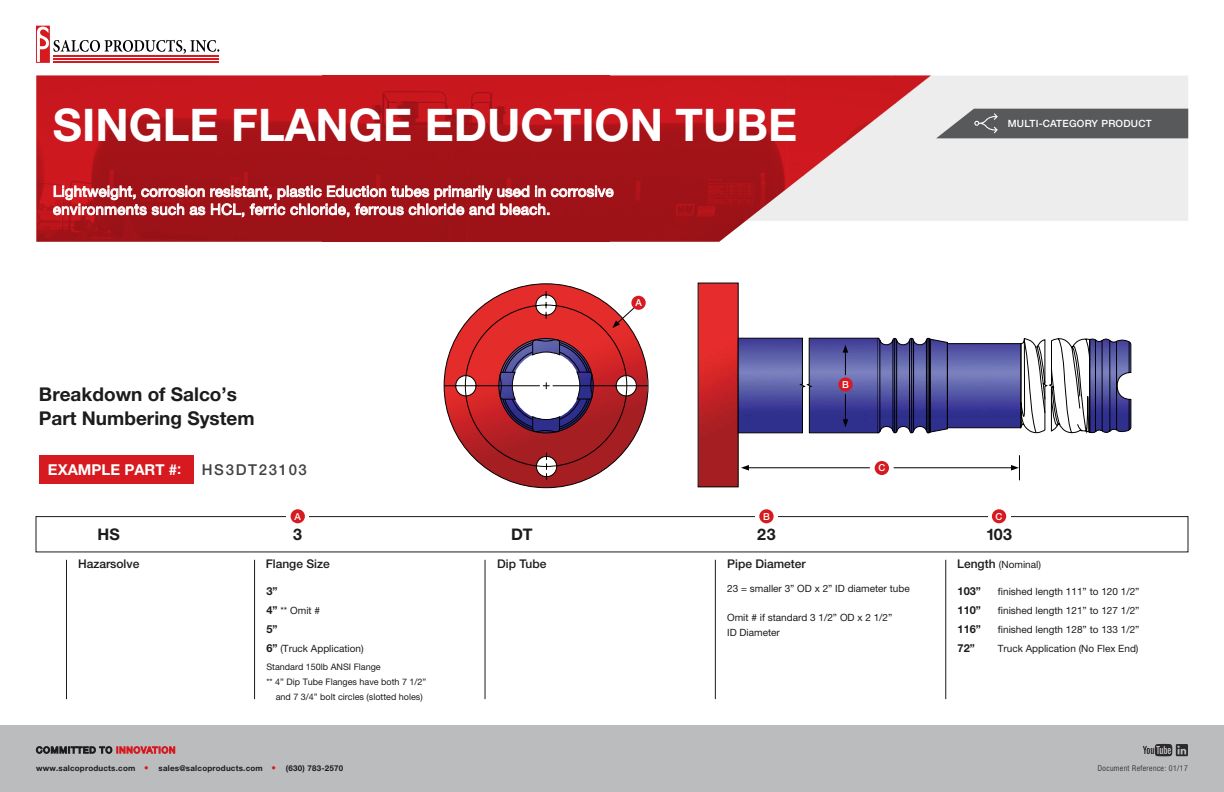
<style>
.page{position:relative;width:1224px;height:792px;background:#fff}
.page>*{position:absolute;margin:0;border:0;box-sizing:border-box;transform-origin:0 0}
.t1{font:700 45px "Helvetica Neue LT Pro";color:#fff}
.t2{font:700 19px/24px "Helvetica Neue LT Pro";color:#1c1c1c}
.t3{font:700 16px "Helvetica Neue LT Pro";color:#1c1c1c}
.t4{font:15px/18px "Helvetica Neue LT Pro";letter-spacing:.01em;color:#fff}
.t5{font:700 15px "Helvetica Neue LT Pro";color:#fff}
.t6{font:500 15px "Helvetica Neue LT Pro";letter-spacing:.11em;color:#414042}
.t7{font:500 12px "Helvetica Neue LT Pro";color:#1c1c1c}
.t8{font:700 11px "Helvetica Neue LT Pro";color:#1c1c1c}
.t9{font:10px/15px "Helvetica Neue LT Pro";color:#1c1c1c}
.t10{font:500 10px "Helvetica Neue LT Pro";letter-spacing:.025em;color:#fff}
.t11{font:500 9.6px "Helvetica Neue LT Pro";color:#fff}
.t12{font:9px "Helvetica Neue LT Pro";color:#1c1c1c}
.t13{font:700 8px "Helvetica Neue LT Pro";letter-spacing:.025em;color:#1c1c1c}
.t14{font:300 condensed 8px "Helvetica Neue LT Pro";letter-spacing:.05em;color:#1c1c1c}
.s1{font-weight:500}
.s2{font-weight:700;font-size:11px}
.s3{font-weight:500;font-size:12px}
.s4{font-weight:400;font-size:9px;color:#d71920}
</style>
<div class="page">
<div style="left:39px;top:455px;width:155px;height:29px;background:#d71920"></div>
<svg style="left:698px;top:283px;width:434px;height:204px"></svg>
<svg style="left:455px;top:283px;width:190px;height:205px"></svg>
<svg style="left:444px;top:339px;width:205px;height:94px"></svg>
<svg style="left:612px;top:307px;width:23px;height:21px"></svg>
<div style="left:0;top:726px;width:1224px;height:66px;background:#babcbe"></div>
<svg style="left:36px;top:746px;width:139px;height:8px"></svg>
<svg style="left:1143px;top:744px;width:45px;height:12px"></svg>
<div style="left:631px;top:296px;width:15px;height:14px;background:#d71920;border-radius:50%"></div>
<div style="left:838px;top:377px;width:15px;height:15px;background:#d71920;border-radius:50%"></div>
<div style="left:875px;top:461px;width:14px;height:14px;background:#d71920;border-radius:50%"></div>
<div style="left:36px;top:516px;width:1152px;height:36px;border:1px solid #1c1c1c"></div>
<hr style="left:254px;top:560px;width:1px;height:139px;background:#1c1c1c">
<hr style="left:66px;top:560px;width:1px;height:139px;background:#1c1c1c">
<svg style="left:988px;top:510px;width:22px;height:14px"></svg>
<hr style="left:485px;top:560px;width:1px;height:139px;background:#1c1c1c">
<hr style="left:715px;top:560px;width:1px;height:139px;background:#1c1c1c">
<hr style="left:946px;top:560px;width:1px;height:139px;background:#1c1c1c">
<div style="left:755px;top:509px;width:23px;height:14px;background:#fff"></div>
<div style="left:759px;top:509px;width:15px;height:14px;background:#d71920;border-radius:50%"></div>
<div style="left:992px;top:509px;width:14px;height:14px;background:#d71920;border-radius:50%"></div>
<svg style="left:287px;top:510px;width:22px;height:14px"></svg>
<div style="left:291px;top:509px;width:14px;height:14px;background:#d71920;border-radius:50%"></div>
<img style="left:36px;top:76px;width:683px;height:166px">
<svg style="left:36px;top:26px;width:183px;height:37px"></svg>
<svg style="left:53px;top:185px;width:561px;height:32px;background:#bc585c"></svg>
<svg style="left:719px;top:76px;width:469px;height:166px;background:#d7b1b3"></svg>
<h1 class="t1" style="left:53px;top:97px;width:746px">SINGLE FLANGE EDUCTION TUBE</h1>
<h3 class="t4" style="left:53px;top:182px;width:562px">Lightweight, corrosion resistant, plastic Eduction tubes primarily used in corrosive environments such as HCL, ferric chloride, ferrous chloride and bleach.</h3>
<h2 class="t2" style="left:39px;top:382px;width:217px">Breakdown of Salco’s<br>Part Numbering System</h2>
<h3 class="t5" style="left:48px;top:460px;width:135px">EXAMPLE PART #<span class="s1">:</span></h3>
<h3 class="t6" style="left:202px;top:460px;width:107px">HS3DT23103</h3>
<p class="t11" style="left:635px;top:297px;width:8px">A</p>
<p class="t11" style="left:842px;top:379px;width:8px">B</p>
<p class="t11" style="left:878px;top:462px;width:8px">C</p>
<p class="t10" style="left:1008px;top:118px;width:145px">MULTI-CATEGORY PRODUCT</p>
<h3 class="t3" style="left:98px;top:525px;width:24px">HS</h3>
<p class="t7" style="left:78px;top:557px;width:63px">Hazarsolve</p>
<p class="t11" style="left:295px;top:511px;width:8px">A</p>
<p class="t11" style="left:763px;top:511px;width:8px">B</p>
<p class="t11" style="left:996px;top:511px;width:8px">C</p>
<h3 class="t3" style="left:293px;top:525px;width:10px">3</h3>
<p class="t7" style="left:266px;top:557px;width:66px">Flange Size</p>
<p class="t8" style="left:266px;top:584px;width:13px">3”</p>
<p class="t9" style="left:266px;top:603px;width:55px"><span class="s2">4”</span> ** Omit #</p>
<p class="t8" style="left:266px;top:622px;width:13px">5”</p>
<p class="t9" style="left:266px;top:641px;width:99px"><span class="s2">6”</span> (Truck Application)</p>
<p class="t12" style="left:266px;top:662px;width:116px">Standard 150lb ANSI Flange</p>
<p class="t12" style="left:266px;top:677px;width:162px">** 4” Dip Tube Flanges have both 7 1/2”</p>
<p class="t12" style="left:276px;top:692px;width:149px">and 7 3/4” bolt circles (slotted holes)</p>
<h3 class="t3" style="left:511px;top:525px;width:23px">DT</h3>
<p class="t7" style="left:497px;top:557px;width:51px">Dip Tube</p>
<h3 class="t3" style="left:757px;top:525px;width:20px">23</h3>
<p class="t7" style="left:727px;top:557px;width:80px">Pipe Diameter</p>
<p class="t9" style="left:727px;top:580px;width:184px">23 = smaller 3” OD x 2” ID diameter tube</p>
<p class="t9" style="left:727px;top:609px;width:167px">Omit # if standard 3 1/2” OD x 2 1/2”<br>ID Diameter</p>
<h3 class="t3" style="left:986px;top:525px;width:28px">103</h3>
<p class="t9" style="left:957px;top:557px;width:85px"><span class="s3">Length</span> (Nominal)</p>
<p class="t8" style="left:958px;top:584px;width:25px">103”</p>
<p class="t9" style="left:998px;top:584px;width:143px">finished length 111” to 120 1/2”</p>
<p class="t8" style="left:958px;top:603px;width:25px">110”</p>
<p class="t9" style="left:998px;top:603px;width:143px">finished length 121” to 127 1/2”</p>
<p class="t8" style="left:958px;top:622px;width:25px">116”</p>
<p class="t9" style="left:998px;top:622px;width:143px">finished length 128” to 133 1/2”</p>
<p class="t8" style="left:958px;top:641px;width:19px">72”</p>
<p class="t9" style="left:998px;top:641px;width:142px">Truck Application (No Flex End)</p>
<p class="t13" style="left:36px;top:764px;width:309px">www.salcoproducts.com <span class="s4">•</span> sales@salcoproducts.com <span class="s4">•</span> (630) 783-2570</p>
<p class="t14" style="left:1098px;top:764px;width:92px">Document Reference: 01/17</p>
</div>
